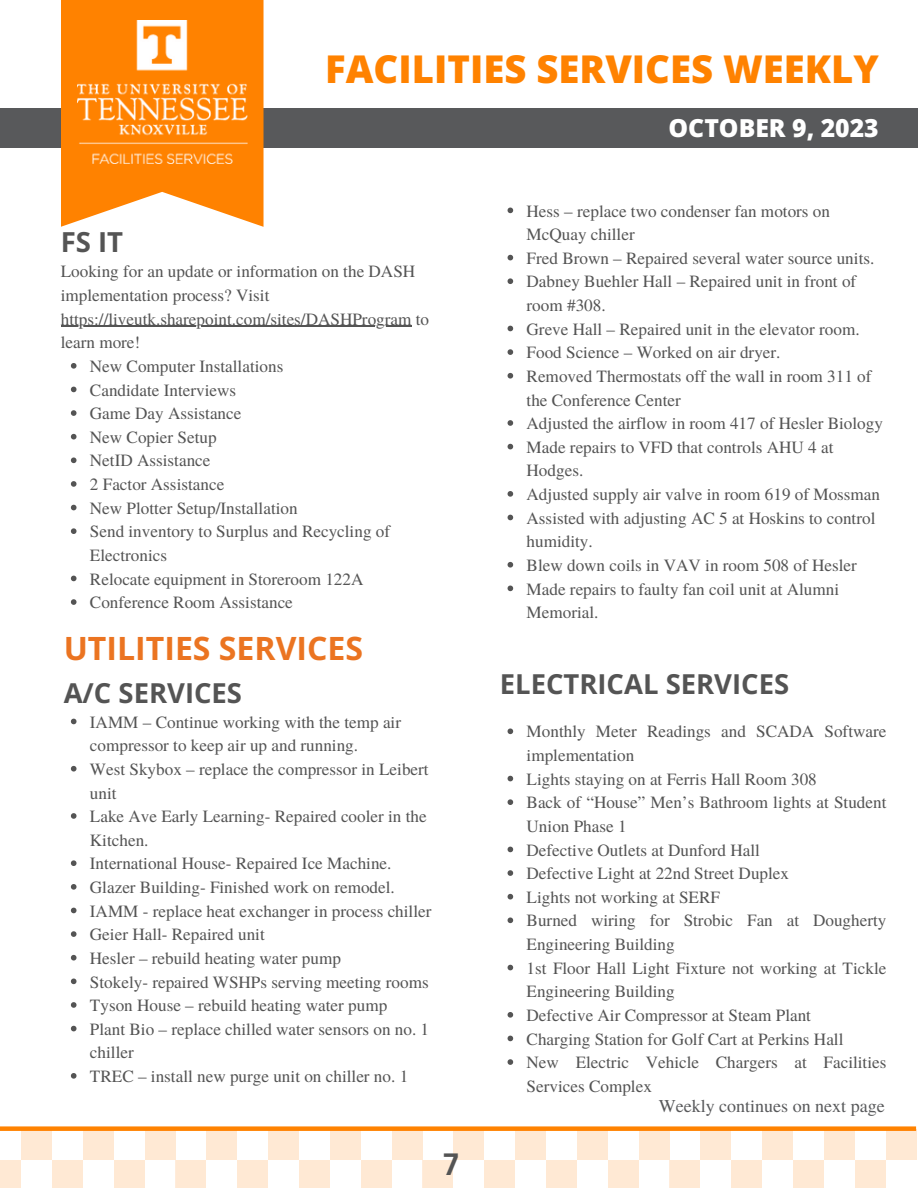
<style>
.page{position:relative;width:918px;height:1188px;background:#fff}
.page>*{position:absolute;margin:0;border:0;box-sizing:border-box;transform-origin:0 0}
.t1{font:800 38.25px "Open Sans";color:#ff8200}
.t2{font:700 32.1px "Open Sans";color:#eb7421}
.t3{font:700 30px "Canva Sans";color:#545454}
.t4{font:700 27.6px "Open Sans";color:#545454}
.t5{font:700 27.45px "Open Sans";color:#545454}
.t6{font:800 24.75px "Open Sans";color:#fff}
.t7{font:18px "Te X Gyre Termes";color:#58595b}
.t8{font:17.1px/23.7px "Te X Gyre Termes";color:#545454}
</style>
<div class="page">
<div style="left:0;top:108px;width:918px;height:40px;background:#58595b"></div>
<svg style="left:61px;top:0;width:203px;height:227px;fill:#ff8200"></svg>
<img style="left:77px;top:20px;width:170px;height:143px">
<div style="left:700px;top:1129px;width:31px;height:31px;background:#ffe9d4"></div>
<div style="left:762px;top:1129px;width:31px;height:31px;background:#ffe9d4"></div>
<div style="left:824px;top:1129px;width:31px;height:31px;background:#ffe9d4"></div>
<div style="left:886px;top:1129px;width:31px;height:31px;background:#ffe9d4"></div>
<div style="left:855px;top:1160px;width:31px;height:28px;background:#ffe9d4"></div>
<div style="left:793px;top:1160px;width:31px;height:28px;background:#ffe9d4"></div>
<div style="left:731px;top:1160px;width:31px;height:28px;background:#ffe9d4"></div>
<div style="left:669px;top:1160px;width:31px;height:28px;background:#ffe9d4"></div>
<div style="left:453px;top:1129px;width:31px;height:31px;background:#ffe9d4"></div>
<div style="left:515px;top:1129px;width:31px;height:31px;background:#ffe9d4"></div>
<div style="left:577px;top:1129px;width:31px;height:31px;background:#ffe9d4"></div>
<div style="left:639px;top:1129px;width:31px;height:31px;background:#ffe9d4"></div>
<div style="left:639px;top:1160px;width:31px;height:28px;background:#fff"></div>
<div style="left:608px;top:1160px;width:31px;height:28px;background:#ffe9d4"></div>
<div style="left:546px;top:1160px;width:31px;height:28px;background:#ffe9d4"></div>
<div style="left:484px;top:1160px;width:31px;height:28px;background:#ffe9d4"></div>
<div style="left:422px;top:1160px;width:31px;height:28px;background:#ffe9d4"></div>
<div style="left:206px;top:1129px;width:31px;height:31px;background:#ffe9d4"></div>
<div style="left:268px;top:1129px;width:31px;height:31px;background:#ffe9d4"></div>
<div style="left:330px;top:1129px;width:31px;height:31px;background:#ffe9d4"></div>
<div style="left:392px;top:1129px;width:31px;height:31px;background:#ffe9d4"></div>
<div style="left:392px;top:1160px;width:31px;height:28px;background:#fff"></div>
<div style="left:361px;top:1160px;width:31px;height:28px;background:#ffe9d4"></div>
<div style="left:299px;top:1160px;width:31px;height:28px;background:#ffe9d4"></div>
<div style="left:237px;top:1160px;width:31px;height:28px;background:#ffe9d4"></div>
<div style="left:175px;top:1160px;width:31px;height:28px;background:#ffe9d4"></div>
<div style="left:21px;top:1129px;width:31px;height:31px;background:#ffe9d4"></div>
<div style="left:83px;top:1129px;width:31px;height:31px;background:#ffe9d4"></div>
<div style="left:145px;top:1129px;width:30px;height:31px;background:#ffe9d4"></div>
<div style="left:114px;top:1160px;width:31px;height:28px;background:#ffe9d4"></div>
<div style="left:52px;top:1160px;width:31px;height:28px;background:#ffe9d4"></div>
<div style="left:0;top:1160px;width:21px;height:28px;background:#ffe9d4"></div>
<div style="left:0;top:1126px;width:916px;height:5px;background:#ff8200"></div>
<svg style="left:71px;top:719px;width:6px;height:5px"></svg>
<svg style="left:71px;top:766px;width:6px;height:6px"></svg>
<svg style="left:71px;top:813px;width:6px;height:6px"></svg>
<svg style="left:71px;top:860px;width:6px;height:6px"></svg>
<svg style="left:71px;top:884px;width:6px;height:6px"></svg>
<svg style="left:71px;top:908px;width:6px;height:5px"></svg>
<svg style="left:71px;top:931px;width:6px;height:6px"></svg>
<svg style="left:71px;top:955px;width:6px;height:6px"></svg>
<svg style="left:71px;top:979px;width:6px;height:5px"></svg>
<svg style="left:71px;top:1002px;width:6px;height:6px"></svg>
<svg style="left:71px;top:1026px;width:6px;height:5px"></svg>
<svg style="left:71px;top:1073px;width:6px;height:6px"></svg>
<svg style="left:508px;top:728px;width:5px;height:6px"></svg>
<svg style="left:508px;top:776px;width:5px;height:5px"></svg>
<svg style="left:508px;top:799px;width:5px;height:6px"></svg>
<svg style="left:508px;top:847px;width:5px;height:5px"></svg>
<svg style="left:508px;top:870px;width:5px;height:6px"></svg>
<svg style="left:508px;top:894px;width:5px;height:5px"></svg>
<svg style="left:508px;top:917px;width:5px;height:6px"></svg>
<svg style="left:508px;top:965px;width:5px;height:5px"></svg>
<svg style="left:508px;top:1012px;width:5px;height:6px"></svg>
<svg style="left:508px;top:1036px;width:5px;height:5px"></svg>
<svg style="left:508px;top:1059px;width:5px;height:6px"></svg>
<svg style="left:71px;top:363px;width:6px;height:6px"></svg>
<svg style="left:71px;top:387px;width:6px;height:5px"></svg>
<svg style="left:71px;top:410px;width:6px;height:6px"></svg>
<svg style="left:71px;top:434px;width:6px;height:5px"></svg>
<svg style="left:71px;top:457px;width:6px;height:6px"></svg>
<svg style="left:71px;top:481px;width:6px;height:6px"></svg>
<svg style="left:71px;top:505px;width:6px;height:5px"></svg>
<svg style="left:71px;top:528px;width:6px;height:6px"></svg>
<svg style="left:71px;top:576px;width:6px;height:5px"></svg>
<svg style="left:71px;top:599px;width:6px;height:6px"></svg>
<hr style="left:61px;top:326px;width:351px;height:1px;background:#545454">
<svg style="left:508px;top:208px;width:5px;height:5px"></svg>
<svg style="left:508px;top:255px;width:5px;height:5px"></svg>
<svg style="left:508px;top:278px;width:5px;height:6px"></svg>
<svg style="left:508px;top:326px;width:5px;height:5px"></svg>
<svg style="left:508px;top:349px;width:5px;height:6px"></svg>
<svg style="left:508px;top:373px;width:5px;height:6px"></svg>
<svg style="left:508px;top:420px;width:5px;height:6px"></svg>
<svg style="left:508px;top:444px;width:5px;height:5px"></svg>
<svg style="left:508px;top:491px;width:5px;height:6px"></svg>
<svg style="left:508px;top:515px;width:5px;height:5px"></svg>
<svg style="left:508px;top:562px;width:5px;height:6px"></svg>
<svg style="left:508px;top:586px;width:5px;height:5px"></svg>
<p class="t1" style="left:325px;top:42px;width:555px">FACILITIES SERVICES WEEKLY</p>
<p class="t6" style="left:669px;top:111px;width:212px">OCTOBER 9, 2023</p>
<p class="t4" style="left:61px;top:223px;width:64px">FS IT</p>
<p class="t8" style="left:61px;top:259px;width:370px">Looking for an update or information on the DASH implementation process? Visit https://liveutk.sharepoint.com/sites/DASHProgram to learn more!</p>
<p class="t8" style="left:90px;top:354px;width:195px">New Computer Installations</p>
<p class="t8" style="left:90px;top:377px;width:148px">Candidate Interviews</p>
<p class="t8" style="left:90px;top:401px;width:153px">Game Day Assistance</p>
<p class="t8" style="left:90px;top:424px;width:128px">New Copier Setup</p>
<p class="t8" style="left:90px;top:448px;width:122px">NetID Assistance</p>
<p class="t8" style="left:90px;top:472px;width:136px">2 Factor Assistance</p>
<p class="t8" style="left:90px;top:495px;width:209px">New Plotter Setup/Installation</p>
<p class="t8" style="left:90px;top:519px;width:302px">Send inventory to Surplus and Recycling of<br>Electronics</p>
<p class="t8" style="left:90px;top:566px;width:275px">Relocate equipment in Storeroom 122A</p>
<p class="t8" style="left:90px;top:590px;width:204px">Conference Room Assistance</p>
<p class="t8" style="left:527px;top:198px;width:305px">Hess – replace two condenser fan motors on<br>McQuay chiller</p>
<p class="t8" style="left:527px;top:245px;width:349px">Fred Brown – Repaired several water source units.</p>
<p class="t8" style="left:527px;top:269px;width:331px">Dabney Buehler Hall – Repaired unit in front of room #308.</p>
<p class="t8" style="left:527px;top:316px;width:335px">Greve Hall – Repaired unit in the elevator room.</p>
<p class="t8" style="left:527px;top:340px;width:255px">Food Science – Worked on air dryer.</p>
<p class="t8" style="left:527px;top:363px;width:346px">Removed Thermostats off the wall in room 311 of the Conference Center</p>
<p class="t8" style="left:527px;top:411px;width:358px">Adjusted the airflow in room 417 of Hesler Biology</p>
<p class="t8" style="left:527px;top:434px;width:308px">Made repairs to VFD that controls AHU 4 at<br>Hodges.</p>
<p class="t8" style="left:527px;top:482px;width:355px">Adjusted supply air valve in room 619 of Mossman</p>
<p class="t8" style="left:527px;top:505px;width:350px">Assisted with adjusting AC 5 at Hoskins to control humidity.</p>
<p class="t8" style="left:527px;top:552px;width:332px">Blew down coils in VAV in room 508 of Hesler</p>
<p class="t8" style="left:527px;top:576px;width:314px">Made repairs to faulty fan coil unit at Alumni<br>Memorial.</p>
<p class="t2" style="left:64px;top:626px;width:301px">UTILITIES SERVICES</p>
<p class="t5" style="left:64px;top:674px;width:180px">A/C SERVICES</p>
<p class="t5" style="left:500px;top:664px;width:291px">ELECTRICAL SERVICES</p>
<p class="t8" style="left:527px;top:719px;width:361px">Monthly Meter Readings and SCADA Software implementation</p>
<p class="t8" style="left:527px;top:766px;width:292px">Lights staying on at Ferris Hall Room 308</p>
<p class="t8" style="left:527px;top:790px;width:361px">Back of “House” Men’s Bathroom lights at Student<br>Union Phase 1</p>
<p class="t8" style="left:527px;top:837px;width:235px">Defective Outlets at Dunford Hall</p>
<p class="t8" style="left:527px;top:861px;width:264px">Defective Light at 22nd Street Duplex</p>
<p class="t8" style="left:527px;top:884px;width:195px">Lights not working at SERF</p>
<p class="t8" style="left:527px;top:908px;width:361px">Burned wiring for Strobic Fan at Dougherty<br>Engineering Building</p>
<p class="t8" style="left:527px;top:955px;width:361px">1st Floor Hall Light Fixture not working at Tickle<br>Engineering Building</p>
<p class="t8" style="left:527px;top:1003px;width:286px">Defective Air Compressor at Steam Plant</p>
<p class="t8" style="left:527px;top:1026px;width:318px">Charging Station for Golf Cart at Perkins Hall</p>
<p class="t8" style="left:527px;top:1050px;width:361px">New Electric Vehicle Chargers at Facilities<br>Services Complex</p>
<p class="t8" style="left:90px;top:709px;width:313px">IAMM – Continue working with the temp air compressor to keep air up and running.</p>
<p class="t8" style="left:90px;top:756px;width:340px">West Skybox – replace the compressor in Leibert unit</p>
<p class="t8" style="left:90px;top:804px;width:338px">Lake Ave Early Learning- Repaired cooler in the<br>Kitchen.</p>
<p class="t8" style="left:90px;top:851px;width:303px">International House- Repaired Ice Machine.</p>
<p class="t8" style="left:90px;top:875px;width:306px">Glazer Building- Finished work on remodel.</p>
<p class="t8" style="left:90px;top:898px;width:343px">IAMM - replace heat exchanger in process chiller</p>
<p class="t8" style="left:90px;top:922px;width:176px">Geier Hall- Repaired unit</p>
<p class="t8" style="left:90px;top:945px;width:253px">Hesler – rebuild heating water pump</p>
<p class="t8" style="left:90px;top:969px;width:340px">Stokely- repaired WSHPs serving meeting rooms</p>
<p class="t8" style="left:90px;top:993px;width:299px">Tyson House – rebuild heating water pump</p>
<p class="t8" style="left:90px;top:1016px;width:341px">Plant Bio – replace chilled water sensors on no. 1 chiller</p>
<p class="t8" style="left:90px;top:1064px;width:320px">TREC – install new purge unit on chiller no. 1</p>
<p class="t3" style="left:444px;top:1143px;width:17px">7</p>
<p class="t7" style="left:659px;top:1093px;width:227px">Weekly continues on next page</p>
</div>
